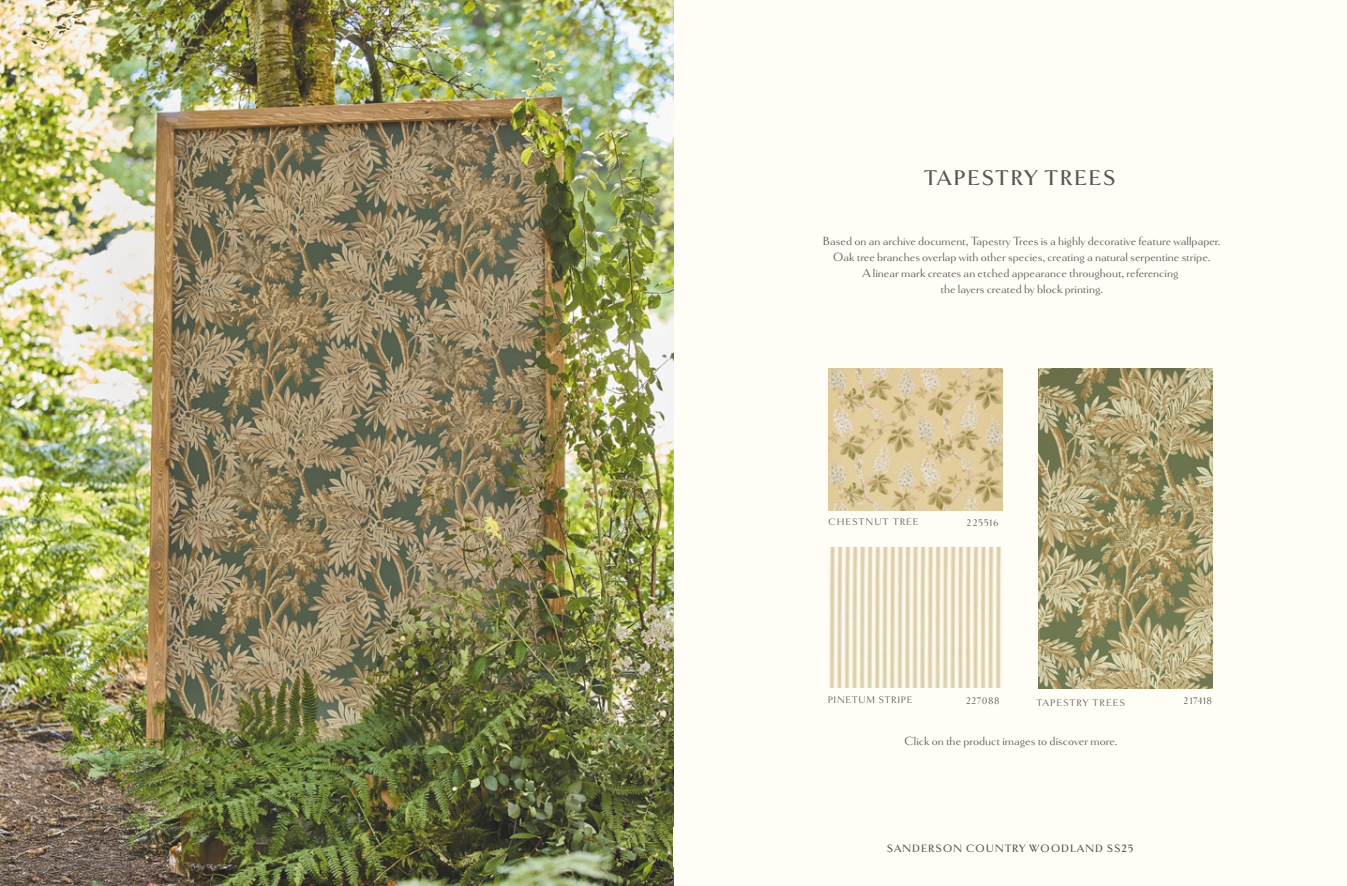
<style>
.page{position:relative;width:1347px;height:886px;background:#fff}
.page>*{position:absolute;margin:0;border:0;box-sizing:border-box;transform-origin:0 0}
.t1{font:700 22.5px "Goldenbook";letter-spacing:.07em;color:#575756}
.t2{font:12.5px/16.1px "Goldenbook";color:#575756;text-align:center}
.t3{font:700 11.25px "Goldenbook";letter-spacing:.07em;color:#575756}
.t4{font:10px "Goldenbook";letter-spacing:.07em;color:#575756}
.t5{font:10px "Goldenbook";letter-spacing:.1em;color:#575756}
</style>
<div class="page">
<div style="left:673px;top:0;width:673px;height:886px;background:#fffdf6"></div>
<img style="left:0;top:0;width:673px;height:886px">
<img style="left:828px;top:547px;width:174px;height:141px">
<img style="left:828px;top:368px;width:174px;height:142px">
<img style="left:1038px;top:368px;width:174px;height:320px">
<h1 class="t1" style="left:923px;top:165px;width:194px">TAPESTRY TREES</h1>
<p class="t2" style="left:823px;top:233px;width:399px">Based on an archive document, Tapestry Trees is a highly decorative feature wallpaper.<br>Oak tree branches overlap with other species, creating a natural serpentine stripe.<br>A linear mark creates an etched appearance throughout, referencing<br>the layers created by block printing.</p>
<p class="t5" style="left:828px;top:516px;width:92px">CHESTNUT TREE</p>
<p class="t4" style="left:966px;top:517px;width:33px">225516</p>
<p class="t4" style="left:827px;top:694px;width:86px">PINETUM STRIPE</p>
<p class="t5" style="left:1036px;top:697px;width:90px">TAPESTRY TREES</p>
<p class="t4" style="left:965px;top:695px;width:36px">227088</p>
<p class="t4" style="left:1183px;top:695px;width:30px">217418</p>
<p class="t2" style="left:904px;top:733px;width:215px">Click on the product images to discover more.</p>
<p class="t3" style="left:886px;top:841px;width:248px">SANDERSON COUNTRY WOODLAND SS25</p>
</div>
